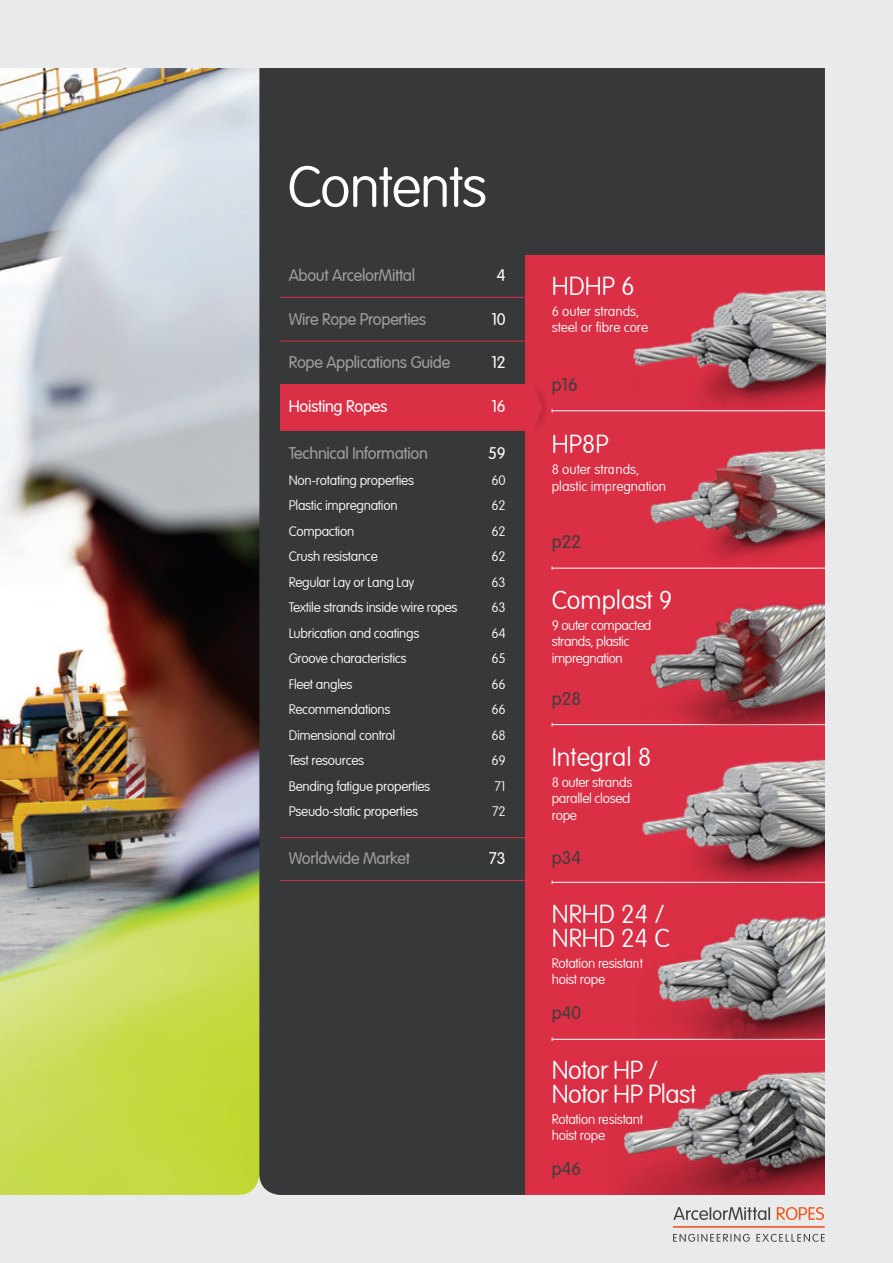
<style>
.page{position:relative;width:893px;height:1263px;background:#e9eaeb}
.page>*{position:absolute;margin:0;border:0;box-sizing:border-box;transform-origin:0 0}
.t1{font:100 57px "VAG Rounded LT Pro";letter-spacing:-.02em;color:#fff}
.t2{font:100 25.5px/24px "VAG Rounded LT Pro";color:#fff}
.t3{font:100 25.5px/24px "VAG Rounded LT Pro";letter-spacing:-.02em;color:#fff}
.t4{font:300 18px "VAG Rounded LT Pro";color:#3e3e3f}
.t5{font:300 16.5px "VAG Rounded LT Pro";letter-spacing:-.02em;color:#9d9fa2}
.t6{font:300 16.5px "VAG Rounded LT Pro";letter-spacing:-.02em;color:#fff}
.t7{font:100 13.5px/16.5px "VAG Rounded LT Pro";letter-spacing:-.02em;color:#fff}
.t8{font:100 13.5px/16.5px "VAG Rounded LT Pro";color:#fff}
</style>
<div class="page">
<img style="left:0;top:68px;width:259px;height:1127px">
<div style="left:259px;top:68px;width:566px;height:1127px;background:#37383a"></div>
<svg style="left:674px;top:1207px;width:96px;height:13px"></svg>
<svg style="left:777px;top:1207px;width:47px;height:13px"></svg>
<svg style="left:673px;top:1234px;width:77px;height:8px"></svg>
<svg style="left:756px;top:1234px;width:69px;height:8px"></svg>
<hr style="left:673px;top:1226px;width:152px;height:2px;background:#f15921">
<div style="left:526px;top:255px;width:299px;height:940px;background:#da2f44"></div>
<hr style="left:280px;top:297px;width:250px;height:1px;background:#da2f44">
<hr style="left:280px;top:341px;width:250px;height:1px;background:#da2f44">
<hr style="left:280px;top:384px;width:250px;height:1px;background:#da2f44">
<div style="left:280px;top:385px;width:246px;height:46px;background:#da2f44"></div>
<hr style="left:280px;top:837px;width:250px;height:1px;background:#da2f44">
<hr style="left:280px;top:880px;width:250px;height:1px;background:#da2f44">
<div style="left:523px;top:384px;width:25px;height:47px;background:#ce2c40;border-radius:50%"></div>
<svg style="left:523px;top:384px;width:19px;height:47px"></svg>
<hr style="left:552px;top:410px;width:273px;height:1px;background:#fff">
<hr style="left:552px;top:568px;width:273px;height:1px;background:#fff">
<hr style="left:552px;top:724px;width:273px;height:1px;background:#fff">
<hr style="left:552px;top:882px;width:273px;height:1px;background:#fff">
<hr style="left:552px;top:1039px;width:273px;height:1px;background:#fff">
<img style="left:640px;top:603px;width:185px;height:122px">
<img style="left:637px;top:916px;width:188px;height:123px">
<img style="left:633px;top:290px;width:192px;height:118px">
<img style="left:650px;top:448px;width:175px;height:111px">
<img style="left:642px;top:759px;width:183px;height:103px">
<img style="left:609px;top:1071px;width:216px;height:105px">
<p class="t1" style="left:287px;top:154px;width:201px">Contents</p>
<p class="t5" style="left:289px;top:266px;width:128px">About ArcelorMittal</p>
<p class="t6" style="left:497px;top:266px;width:10px">4</p>
<p class="t5" style="left:289px;top:309px;width:139px">Wire Rope Properties</p>
<p class="t6" style="left:491px;top:309px;width:16px">10</p>
<p class="t5" style="left:289px;top:353px;width:163px">Rope Applications Guide</p>
<p class="t6" style="left:491px;top:353px;width:16px">12</p>
<p class="t6" style="left:289px;top:397px;width:100px">Hoisting Ropes</p>
<p class="t6" style="left:491px;top:397px;width:16px">16</p>
<p class="t5" style="left:289px;top:444px;width:141px">Technical Information</p>
<p class="t6" style="left:488px;top:444px;width:19px">59</p>
<p class="t7" style="left:289px;top:472px;width:127px">Non-rotating properties</p>
<p class="t7" style="left:491px;top:472px;width:16px">60</p>
<p class="t7" style="left:289px;top:497px;width:110px">Plastic impregnation</p>
<p class="t7" style="left:491px;top:497px;width:16px">62</p>
<p class="t7" style="left:289px;top:523px;width:67px">Compaction</p>
<p class="t7" style="left:491px;top:523px;width:16px">62</p>
<p class="t7" style="left:289px;top:548px;width:90px">Crush resistance</p>
<p class="t7" style="left:491px;top:548px;width:16px">62</p>
<p class="t7" style="left:289px;top:574px;width:127px">Regular Lay or Lang Lay</p>
<p class="t7" style="left:491px;top:574px;width:16px">63</p>
<p class="t7" style="left:289px;top:599px;width:170px">Textile strands inside wire ropes</p>
<p class="t7" style="left:491px;top:599px;width:16px">63</p>
<p class="t7" style="left:289px;top:625px;width:132px">Lubrication and coatings</p>
<p class="t7" style="left:491px;top:625px;width:16px">64</p>
<p class="t7" style="left:289px;top:650px;width:119px">Groove characteristics</p>
<p class="t7" style="left:491px;top:650px;width:16px">65</p>
<p class="t7" style="left:289px;top:676px;width:65px">Fleet angles</p>
<p class="t7" style="left:491px;top:676px;width:16px">66</p>
<p class="t7" style="left:289px;top:701px;width:103px">Recommendations</p>
<p class="t7" style="left:491px;top:701px;width:16px">66</p>
<p class="t7" style="left:289px;top:727px;width:108px">Dimensional control</p>
<p class="t7" style="left:491px;top:727px;width:16px">68</p>
<p class="t7" style="left:289px;top:752px;width:77px">Test resources</p>
<p class="t7" style="left:491px;top:752px;width:16px">69</p>
<p class="t7" style="left:289px;top:778px;width:143px">Bending fatigue properties</p>
<p class="t7" style="left:494px;top:778px;width:13px">71</p>
<p class="t7" style="left:289px;top:803px;width:131px">Pseudo-static properties</p>
<p class="t7" style="left:492px;top:803px;width:15px">72</p>
<p class="t5" style="left:289px;top:849px;width:123px">Worldwide Market</p>
<p class="t6" style="left:489px;top:849px;width:18px">73</p>
<p class="t2" style="left:552px;top:275px;width:85px">HDHP 6</p>
<p class="t8" style="left:552px;top:303px;width:98px">6 outer strands, steel or fibre core</p>
<p class="t4" style="left:552px;top:374px;width:27px">p16</p>
<p class="t2" style="left:552px;top:433px;width:59px">HP8P</p>
<p class="t8" style="left:552px;top:462px;width:116px">8 outer strands, plastic impregnation</p>
<p class="t4" style="left:552px;top:531px;width:31px">p22</p>
<p class="t2" style="left:552px;top:589px;width:122px">Complast 9</p>
<p class="t7" style="left:552px;top:617px;width:101px">9 outer compacted strands, plastic impregnation</p>
<p class="t4" style="left:552px;top:688px;width:31px">p28</p>
<p class="t2" style="left:552px;top:746px;width:101px">Integral 8</p>
<p class="t7" style="left:552px;top:774px;width:82px">8 outer strands parallel closed rope</p>
<p class="t4" style="left:552px;top:847px;width:31px">p34</p>
<p class="t2" style="left:552px;top:903px;width:119px">NRHD 24 /<br>NRHD 24 C</p>
<p class="t7" style="left:552px;top:955px;width:93px">Rotation resistant hoist rope</p>
<p class="t4" style="left:552px;top:1002px;width:31px">p40</p>
<p class="t3" style="left:552px;top:1059px;width:146px">Notor HP /<br>Notor HP Plast</p>
<p class="t7" style="left:552px;top:1111px;width:93px">Rotation resistant hoist rope</p>
<p class="t4" style="left:552px;top:1158px;width:31px">p46</p>
</div>
